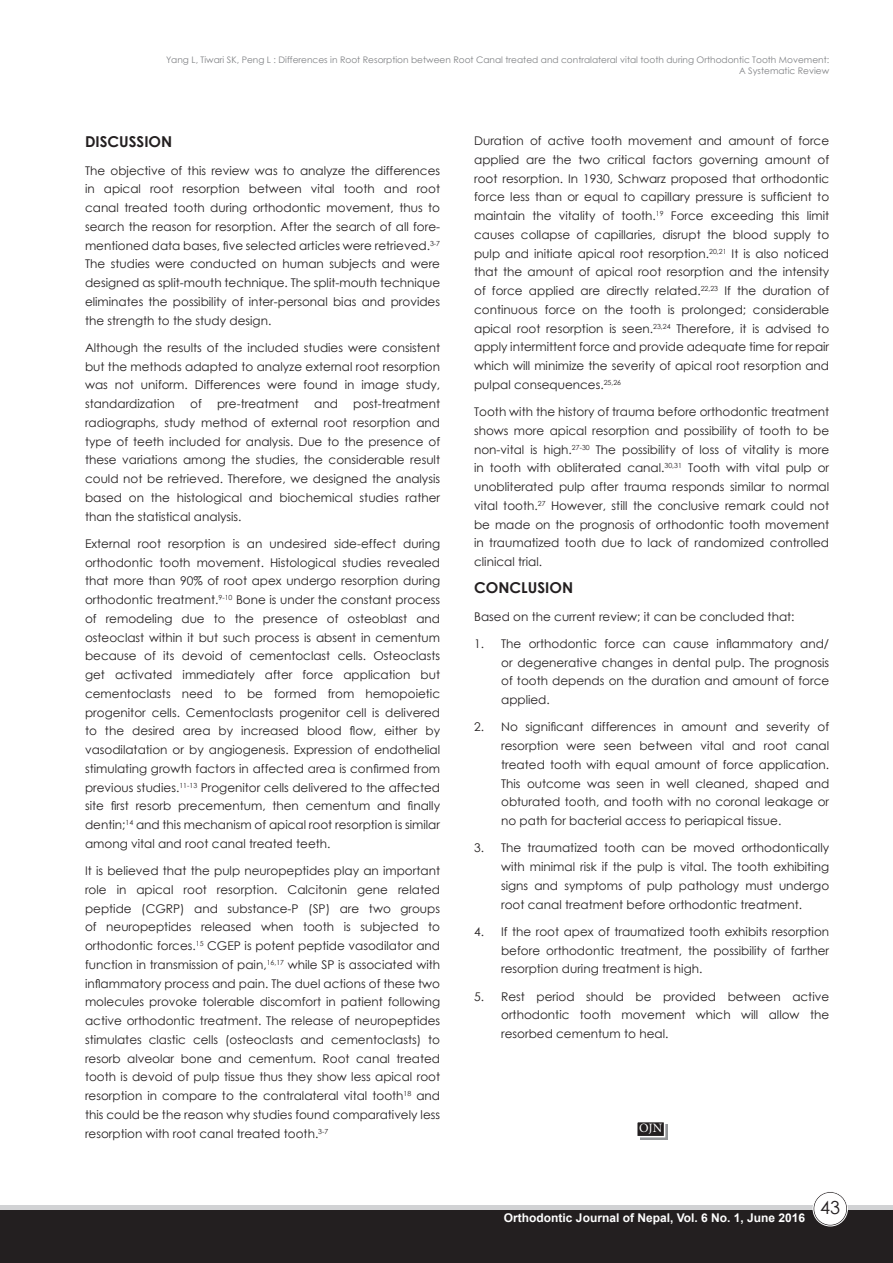
<style>
.page{position:relative;width:893px;height:1263px;background:#fff}
.page>*{position:absolute;margin:0;border:0;box-sizing:border-box;transform-origin:0 0}
.t1{font:18px "Century Gothic";color:#231f20}
.t2{font:700 15px "Century Gothic";color:#231f20}
.t3{font:12.75px "Minion Pro";color:#fff}
.t4{font:12px/18.8px "Century Gothic";color:#231f20;text-align:justify}
.t5{font:700 12px "Arial";color:#fff}
.t6{font:9px/10.8px "Century Gothic";color:#808285;text-align:right}
</style>
<div class="page">
<div style="left:0;top:1205px;width:893px;height:58px;background:linear-gradient(to right,#d1d2d4,#d1d2d4)"></div>
<div style="left:0;top:1211px;width:893px;height:52px;background:#231f20"></div>
<div style="left:814px;top:1192px;width:33px;height:33px;background:#fff;border-radius:50%"></div>
<div style="left:813px;top:1192px;width:34px;height:34px;border:1px solid #231f20;border-radius:50%"></div>
<div style="left:813px;top:1191px;width:35px;height:35px;border:1px solid #fff;border-radius:50%"></div>
<svg style="left:640px;top:1124px;width:27px;height:16px"></svg>
<div style="left:636px;top:1121px;width:29px;height:16px;background:#231f20;border:2px solid #fff"></div>
<p class="t6" style="left:166px;top:54px;width:665px">Yang L, Tiwari SK, Peng L : Differences in Root Resorption between Root Canal treated and contralateral vital tooth during Orthodontic Tooth Movement:<br>A Systematic Review</p>
<p class="t2" style="left:85px;top:130px;width:89px">DISCUSSION</p>
<p class="t4" style="left:85px;top:161px;width:357px">The objective of this review was to analyze the differences in apical root resorption between vital tooth and root canal treated tooth during orthodontic movement, thus to search the reason for resorption. After the search of all fore&shy;mentioned data bases, five selected articles were retrieved.<sup>3-7<br></sup>The studies were conducted on human subjects and were designed as split-mouth technique. The split-mouth technique eliminates the possibility of inter-personal bias and provides the strength to the study design.</p>
<p class="t4" style="left:85px;top:338px;width:357px">Although the results of the included studies were consistent but the methods adapted to analyze external root resorption was not uniform. Differences were found in image study, standardization</p>
<p class="t4" style="left:190px;top:394px;width:13px">of</p>
<p class="t4" style="left:217px;top:394px;width:83px">pre-treatment</p>
<p class="t4" style="left:314px;top:394px;width:25px">and</p>
<p class="t4" style="left:85px;top:394px;width:357px;text-indent:268px">post-treatment radiographs, study method of external root resorption and type of teeth included for analysis. Due to the presence of these variations among the studies, the considerable result could not be retrieved. Therefore, we designed the analysis based on the histological and biochemical studies rather than the statistical analysis.</p>
<p class="t4" style="left:85px;top:534px;width:357px">External root resorption is an undesired side-effect during orthodontic tooth movement. Histological studies revealed that more than 90% of root apex undergo resorption during orthodontic treatment.<sup>9-10</sup> Bone is under the constant process of remodeling due to the presence of osteoblast and osteoclast within it but such process is absent in cementum because of its devoid of cementoclast cells. Osteoclasts get activated immediately after force application but cementoclasts need to be formed from hemopoietic progenitor cells. Cementoclasts progenitor cell is delivered to the desired area by increased blood flow, either by vasodilatation or by angiogenesis. Expression of endothelial stimulating growth factors in affected area is confirmed from previous studies.<sup>11-13</sup> Progenitor cells delivered to the affected site first resorb precementum, then cementum and finally dentin;<sup>14</sup> and this mechanism of apical root resorption is similar among vital and root canal treated teeth.</p>
<p class="t4" style="left:85px;top:861px;width:357px">It is believed that the pulp neuropeptides play an important role in apical root resorption. Calcitonin gene related peptide (CGRP) and substance-P (SP) are two groups of neuropeptides released when tooth is subjected to orthodontic forces.<sup>15</sup> CGEP is potent peptide vasodilator and function in transmission of pain,<sup>16,17</sup> while SP is associated with inflammatory process and pain. The duel actions of these two molecules provoke tolerable discomfort in patient following active orthodontic treatment. The release of neuropeptides stimulates clastic cells (osteoclasts and cementoclasts) to resorb alveolar bone and cementum. Root canal treated tooth is devoid of pulp tissue thus they show less apical root resorption in compare to the contralateral vital tooth<sup>18</sup> and this could be the reason why studies found comparatively less resorption with root canal treated tooth.<sup>3-7</sup></p>
<p class="t4" style="left:474px;top:131px;width:357px">Duration of active tooth movement and amount of force applied are the two critical factors governing amount of root resorption. In 1930, Schwarz proposed that orthodontic force less than or equal to capillary pressure is sufficient to maintain the vitality of tooth.<sup>19</sup> Force exceeding this limit causes collapse of capillaries, disrupt the blood supply to pulp and initiate apical root resorption.<sup>20,21</sup> It is also noticed that the amount of apical root resorption and the intensity of force applied are directly related.<sup>22,23</sup> If the duration of continuous force on the tooth is prolonged; considerable apical root resorption is seen.<sup>23,24</sup> Therefore, it is advised to apply intermittent force and provide adequate time for repair which will minimize the severity of apical root resorption and pulpal consequences.<sup>25,26</sup></p>
<p class="t4" style="left:474px;top:402px;width:357px">Tooth with the history of trauma before orthodontic treatment shows more apical resorption and possibility of tooth to be non-vital is high.<sup>27-30</sup> The possibility of loss of vitality is more in tooth with obliterated canal.<sup>30,31</sup> Tooth with vital pulp or unobliterated pulp after trauma responds similar to normal vital tooth.<sup>27</sup> However, still the conclusive remark could not be made on the prognosis of orthodontic tooth movement in traumatized tooth due to lack of randomized controlled clinical trial.</p>
<p class="t2" style="left:474px;top:576px;width:100px">CONCLUSION</p>
<p class="t4" style="left:474px;top:607px;width:322px">Based on the current review; it can be concluded that:</p>
<p class="t4" style="left:501px;top:634px;width:330px;text-indent:-27px">1. The orthodontic force can cause inflammatory and/ or degenerative changes in dental pulp. The prognosis of tooth depends on the duration and amount of force applied.</p>
<p class="t4" style="left:501px;top:717px;width:330px;text-indent:-27px">2. No significant differences in amount and severity of resorption were seen between vital and root canal treated tooth with equal amount of force application.<br>This outcome was seen in well cleaned, shaped and obturated tooth, and tooth with no coronal leakage or no path for bacterial access to periapical tissue.</p>
<p class="t4" style="left:501px;top:838px;width:330px;text-indent:-27px">3. The traumatized tooth can be moved orthodontically with minimal risk if the pulp is vital. The tooth exhibiting signs and symptoms of pulp pathology must undergo root canal treatment before orthodontic treatment.</p>
<p class="t4" style="left:501px;top:922px;width:330px;text-indent:-27px">4. If the root apex of traumatized tooth exhibits resorption before orthodontic treatment, the possibility of farther resorption during treatment is high.</p>
<p class="t4" style="left:501px;top:987px;width:330px;text-indent:-27px">5. Rest period should be provided between active orthodontic tooth movement which will allow the resorbed cementum to heal.</p>
<p class="t3" style="left:639px;top:1120px;width:24px">OJN</p>
<p class="t5" style="left:504px;top:1209px;width:303px">Orthodontic Journal of Nepal, Vol. 6 No. 1, June 2016</p>
<h1 class="t1" style="left:820px;top:1195px;width:21px">43</h1>
</div>
